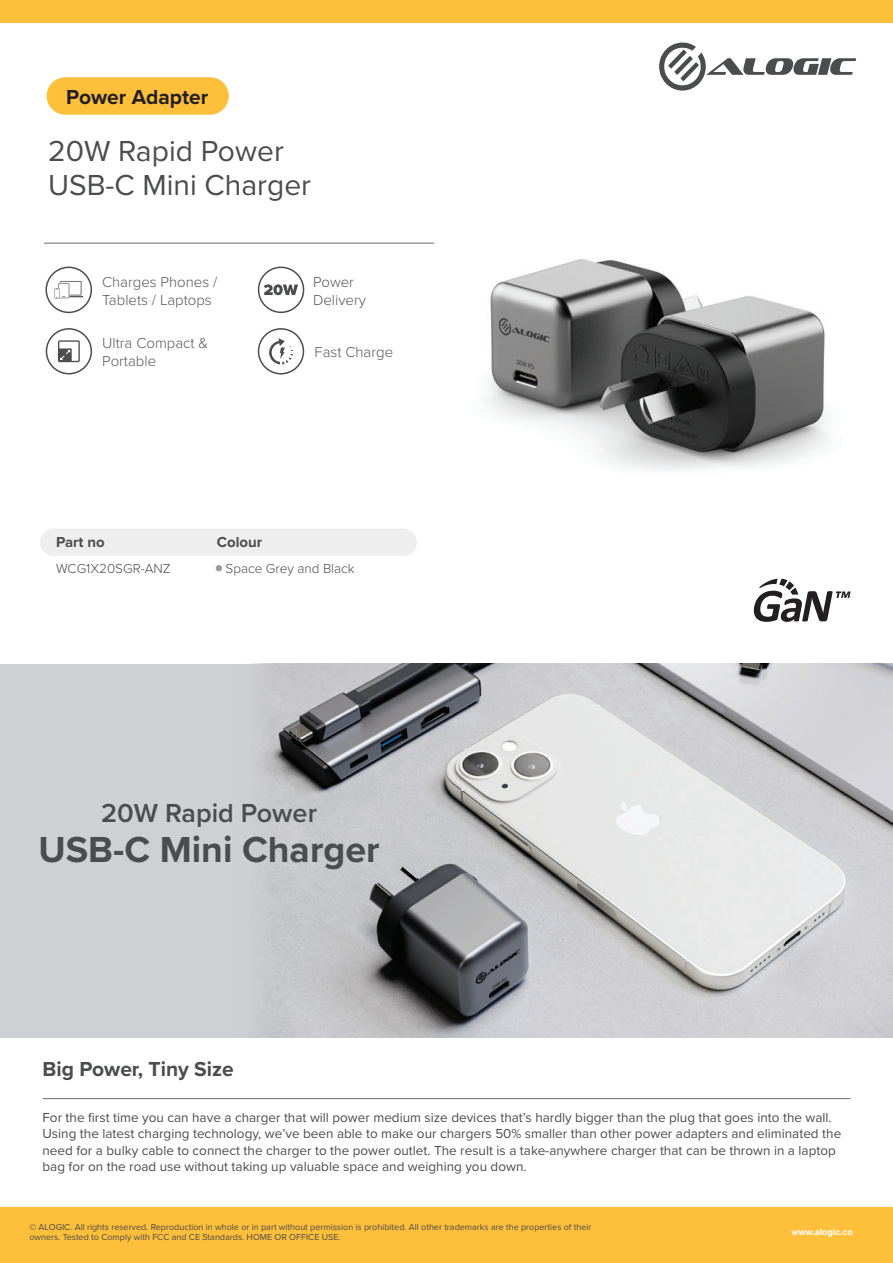
<style>
.page{position:relative;width:893px;height:1263px;background:#fff}
.page>*{position:absolute;margin:0;border:0;box-sizing:border-box;transform-origin:0 0}
.t1{font:700 37.5px "Proxima Nova";color:#4b4c4d}
.t2{font:30px/34.3px "Proxima Nova";color:#4b4c4d}
.t3{font:600 27px "Proxima Nova";color:#4b4c4d}
.t4{font:700 21px "Proxima Nova";color:#4b4c4d}
.t5{font:700 21px "Proxima Nova";color:#231f20}
.t6{font:300 15px/18px "Proxima Nova";color:#57585a}
.t7{font:700 15px "Proxima Nova";color:#4b4c4d}
.t8{font:13.5px/16.2px "Proxima Nova";color:#4b4c4d}
.t9{font:300 13.5px "Proxima Nova";color:#4b4c4d}
.t10{font:9px/10.8px "Proxima Nova";color:#4b4c4d}
.t11{font:700 9px "Acumin Pro";color:#fff}
</style>
<div class="page">
<div style="left:0;top:1207px;width:893px;height:56px;background:#febf3b"></div>
<svg style="left:264px;top:284px;width:34px;height:11px"></svg>
<img style="left:485px;top:259px;width:343px;height:212px">
<div style="left:0;top:664px;width:893px;height:373px;background:#cfd0d4"></div>
<img style="left:238px;top:664px;width:655px;height:374px">
<div style="left:0;top:0;width:893px;height:22px;background:#febf3b"></div>
<div style="left:47px;top:77px;width:182px;height:38px;background:#febf3b;border-radius:19px"></div>
<svg style="left:659px;top:42px;width:197px;height:49px"></svg>
<hr style="left:44px;top:243px;width:390px;height:1px;background:#6d6e71">
<div style="left:41px;top:529px;width:375px;height:26px;background:#eeeeef;border-radius:13px"></div>
<div style="left:40px;top:528px;width:377px;height:28px;border:2px solid #eeeeef;border-radius:13px"></div>
<svg style="left:216px;top:565px;width:6px;height:6px"></svg>
<div style="left:45px;top:267px;width:47px;height:46px;border:2px solid #4b4c4d;border-radius:50%"></div>
<div style="left:46px;top:328px;width:46px;height:46px;border:2px solid #4b4c4d;border-radius:50%"></div>
<div style="left:258px;top:328px;width:46px;height:46px;border:2px solid #4b4c4d;border-radius:50%"></div>
<div style="left:258px;top:267px;width:46px;height:46px;border:2px solid #4b4c4d;border-radius:50%"></div>
<hr style="left:43px;top:1098px;width:807px;height:1px;background:#6d6e71">
<svg style="left:54px;top:281px;width:29px;height:18px"></svg>
<div style="left:58px;top:340px;width:22px;height:22px;border:1px solid #4b4c4d"></div>
<div style="left:59px;top:348px;width:13px;height:13px;background:#4b4c4d"></div>
<svg style="left:60px;top:350px;width:10px;height:10px"></svg>
<svg style="left:269px;top:338px;width:24px;height:26px"></svg>
<svg style="left:754px;top:579px;width:96px;height:43px"></svg>
<h3 class="t5" style="left:66px;top:88px;width:144px">Power Adapter</h3>
<h2 class="t2" style="left:48px;top:135px;width:265px">20W Rapid Power<br>USB-C Mini Charger</h2>
<p class="t6" style="left:102px;top:274px;width:117px">Charges Phones /<br>Tablets / Laptops</p>
<p class="t6" style="left:102px;top:335px;width:107px">Ultra Compact &amp;<br>Portable</p>
<p class="t6" style="left:315px;top:344px;width:80px">Fast Charge</p>
<p class="t6" style="left:313px;top:274px;width:54px">Power<br>Delivery</p>
<p class="t7" style="left:56px;top:535px;width:50px">Part no</p>
<p class="t7" style="left:217px;top:535px;width:47px">Colour</p>
<p class="t9" style="left:56px;top:562px;width:116px">WCG1X20SGR-ANZ</p>
<p class="t9" style="left:226px;top:562px;width:131px">Space Grey and Black</p>
<h3 class="t3" style="left:101px;top:801px;width:217px">20W Rapid Power</h3>
<h1 class="t1" style="left:38px;top:834px;width:343px">USB-C Mini Charger</h1>
<h3 class="t4" style="left:43px;top:1060px;width:193px">Big Power, Tiny Size</h3>
<p class="t8" style="left:43px;top:1110px;width:800px">For the first time you can have a charger that will power medium size devices that’s hardly bigger than the plug that goes into the wall.<br>Using the latest charging technology, we’ve been able to make our chargers 50% smaller than other power adapters and eliminated the need for a bulky cable to connect the charger to the power outlet. The result is a take-anywhere charger that can be thrown in a laptop bag for on the road use without taking up valuable space and weighing you down.</p>
<p class="t10" style="left:29px;top:1221px;width:564px">© ALOGIC. All rights reserved. Reproduction in whole or in part without permission is prohibited. All other trademarks are the properties of their owners. Tested to Comply with FCC and CE Standards. HOME OR OFFICE USE.</p>
<p class="t11" style="left:791px;top:1228px;width:63px">www.alogic.co</p>
</div>
